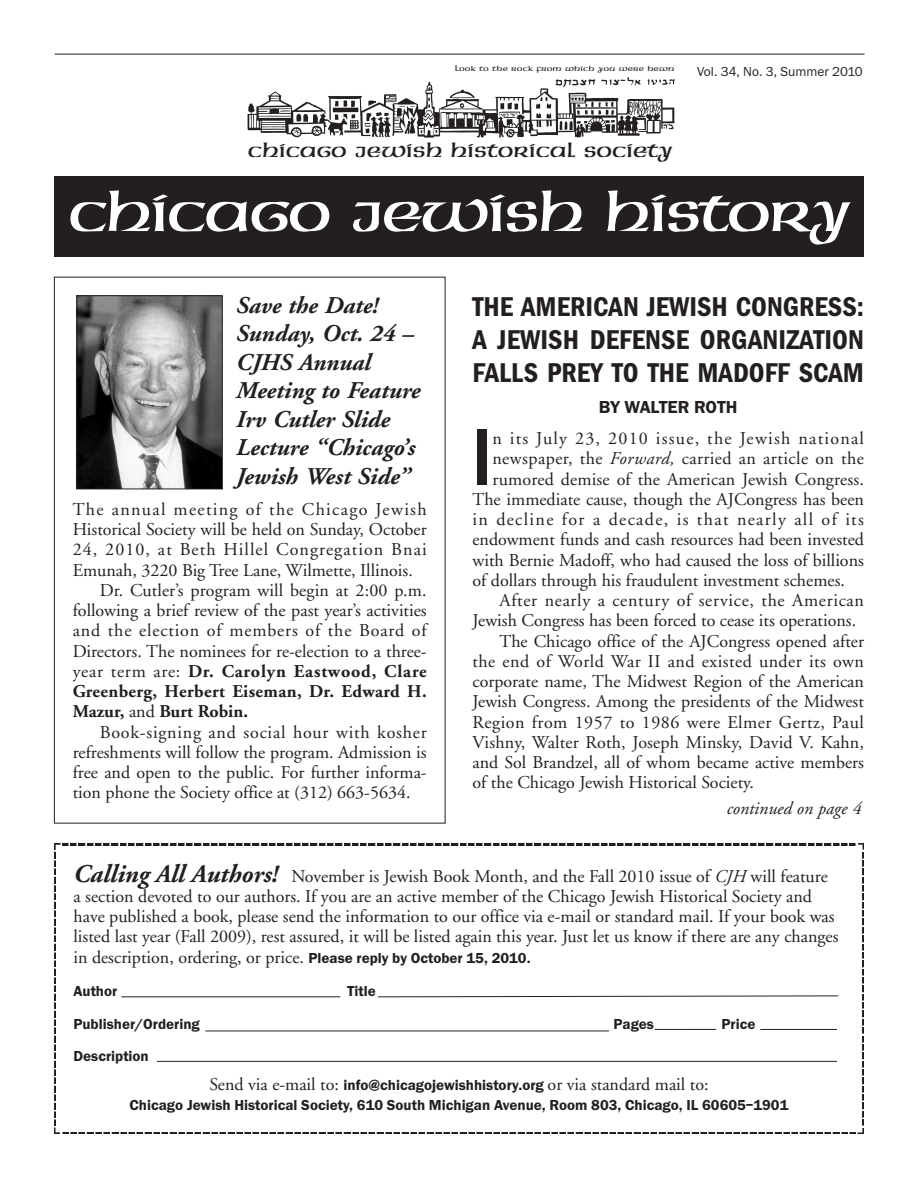
<style>
.page{position:relative;width:918px;height:1188px;background:#fff}
.page>*{position:absolute;margin:0;border:0;box-sizing:border-box;transform-origin:0 0}
.t1{font:83.85px "Franklin Got Cd Md ITC";color:#231f20}
.t2{font:63px "Neue Hammer Unziale Two";letter-spacing:-.06em;color:#fff}
.t3{font:600 28.2px/33px "Franklin Got Cd ITC";color:#231f20;text-align:justify}
.t4{font:italic 700 24px/28.5px "Adobe Garamond";color:#231f20}
.t5{font:22.5px "Neue Hammer Unziale Two";letter-spacing:-.02em;color:#231f20}
.t6{font:18px/20.2px "Adobe Garamond";color:#231f20}
.t7{font:18px "Adobe Garamond";letter-spacing:.025em;color:#231f20}
.t8{font:18px "Adobe Garamond";letter-spacing:.075em;color:#231f20}
.t9{font:18px "Adobe Garamond";letter-spacing:.045em;color:#231f20}
.t10{font:18px "Adobe Garamond";letter-spacing:.04em;color:#231f20}
.t11{font:18px "Adobe Garamond";letter-spacing:.03em;color:#231f20}
.t12{font:18px "Adobe Garamond";letter-spacing:.07em;color:#231f20}
.t13{font:18px "Adobe Garamond";letter-spacing:.06em;color:#231f20}
.t14{font:700 18px "Adobe Garamond";letter-spacing:.045em;color:#231f20}
.t15{font:700 18px "Adobe Garamond";letter-spacing:.02em;color:#231f20}
.t16{font:700 18px "Adobe Garamond";color:#231f20}
.t17{font:italic 18px "Adobe Garamond";color:#231f20}
.t18{font:600 18px "Franklin Got ITC";color:#231f20}
.t19{font:600 15px "Franklin Got ITC";color:#231f20}
.t20{font:13.5px "Franklin Got ITC";color:#231f20}
.t21{font:7.95px "Neue Hammer Unziale Two";letter-spacing:.015em;color:#231f20}
.s1{font-weight:400}
.s2{font-style:italic}
.s3{font-weight:700;font-style:italic;font-size:25.5px}
.s4{font-family:"Franklin Got ITC";font-weight:600;font-size:15px}
</style>
<div class="page">
<hr style="left:55px;top:54px;width:810px;height:1px;background:#231f20">
<div style="left:54px;top:176px;width:810px;height:81px;background:#231f20"></div>
<img style="left:247px;top:81px;width:428px;height:57px">
<img style="left:553px;top:77px;width:122px;height:12px">
<svg style="left:54px;top:844px;width:810px;height:290px"></svg>
<img style="left:78px;top:297px;width:143px;height:190px">
<div style="left:76px;top:295px;width:147px;height:194px;border:1px solid #231f20"></div>
<p class="t21" style="left:455px;top:66px;width:221px">Look to the rock from which you were hewn</p>
<p class="t20" style="left:697px;top:63px;width:167px">Vol. 34, No. 3, Summer 2010</p>
<p class="t5" style="left:248px;top:142px;width:427px">chicago jewish historical society</p>
<h2 class="t2" style="left:67px;top:187px;width:786px">chicago jewish history</h2>
<h3 class="t4" style="left:236px;top:293px;width:186px">Save the Date!<br>Sunday, Oct. 24 –<br>CJHS Annual<br>Meeting to Feature<br>Irv Cutler Slide<br>Lecture “Chicago’s<br>Jewish West Side”</h3>
<p class="t8" style="left:73px;top:502px;width:356px">The annual meeting of the Chicago Jewish</p>
<p class="t6" style="left:73px;top:521px;width:356px">Historical Society will be held on Sunday, October</p>
<p class="t13" style="left:73px;top:542px;width:356px">24, 2010, at Beth Hillel Congregation Bnai</p>
<p class="t6" style="left:73px;top:561px;width:342px">Emunah, 3220 Big Tree Lane, Wilmette, Illinois.</p>
<p class="t6" style="left:100px;top:582px;width:328px">Dr. Cutler’s program will begin at 2:00 p.m.</p>
<p class="t6" style="left:73px;top:602px;width:355px">following a brief review of the past year’s activities</p>
<p class="t9" style="left:73px;top:623px;width:356px">and the election of members of the Board of</p>
<p class="t6" style="left:73px;top:642px;width:356px">Directors. The nominees for re-election to a three-</p>
<p class="t14" style="left:73px;top:664px;width:355px"><span class="s1">year term are:</span> Dr. Carolyn Eastwood, Clare</p>
<p class="t15" style="left:73px;top:684px;width:356px">Greenberg, Herbert Eiseman, Dr. Edward H.</p>
<p class="t16" style="left:73px;top:704px;width:177px">Mazur, <span class="s1">and</span> Burt Robin.</p>
<p class="t9" style="left:100px;top:725px;width:329px">Book-signing and social hour with kosher</p>
<p class="t6" style="left:73px;top:744px;width:355px">refreshments will follow the program. Admission is</p>
<p class="t6" style="left:73px;top:764px;width:356px">free and open to the public. For further informa-</p>
<p class="t6" style="left:73px;top:784px;width:339px">tion phone the Society office at (312) 663-5634.</p>
<h3 class="t3" style="left:472px;top:290px;width:393px">THE AMERICAN JEWISH CONGRESS:<br>A JEWISH DEFENSE ORGANIZATION FALLS PREY TO THE MADOFF SCAM</h3>
<p class="t18" style="left:599px;top:396px;width:140px">BY WALTER ROTH</p>
<h1 class="t1" style="left:472px;top:407px;width:22px">I</h1>
<p class="t12" style="left:492px;top:431px;width:373px">n its July 23, 2010 issue, the Jewish national</p>
<p class="t7" style="left:492px;top:451px;width:373px">newspaper, the <span class="s2">Forward,</span> carried an article on the</p>
<p class="t6" style="left:492px;top:470px;width:373px">rumored demise of the American Jewish Congress.</p>
<p class="t6" style="left:473px;top:490px;width:393px">The immediate cause, though the AJCongress has been</p>
<p class="t8" style="left:473px;top:512px;width:393px">in decline for a decade, is that nearly all of its</p>
<p class="t6" style="left:473px;top:531px;width:393px">endowment funds and cash resources had been invested</p>
<p class="t6" style="left:472px;top:551px;width:393px">with Bernie Madoff, who had caused the loss of billions</p>
<p class="t6" style="left:472px;top:571px;width:374px">of dollars through his fraudulent investment schemes.</p>
<p class="t10" style="left:499px;top:593px;width:366px">After nearly a century of service, the American</p>
<p class="t6" style="left:472px;top:612px;width:385px">Jewish Congress has been forced to cease its operations.</p>
<p class="t6" style="left:499px;top:632px;width:366px">The Chicago office of the AJCongress opened after</p>
<p class="t7" style="left:472px;top:654px;width:393px">the end of World War II and existed under its own</p>
<p class="t6" style="left:472px;top:673px;width:393px">corporate name, The Midwest Region of the American</p>
<p class="t6" style="left:472px;top:693px;width:393px">Jewish Congress. Among the presidents of the Midwest</p>
<p class="t11" style="left:472px;top:715px;width:393px">Region from 1957 to 1986 were Elmer Gertz, Paul</p>
<p class="t6" style="left:472px;top:733px;width:393px">Vishny, Walter Roth, Joseph Minsky, David V. Kahn,</p>
<p class="t6" style="left:472px;top:754px;width:393px">and Sol Brandzel, all of whom became active members</p>
<p class="t6" style="left:472px;top:774px;width:283px">of the Chicago Jewish Historical Society.</p>
<p class="t17" style="left:727px;top:801px;width:136px">continued on page 4</p>
<p class="t6" style="left:73px;top:867px;width:767px"><span class="s3">Calling All Authors!</span> November is Jewish Book Month, and the Fall 2010 issue of <span class="s2">CJH</span> will feature a section devoted to our authors. If you are an active member of the Chicago Jewish Historical Society and have published a book, please send the information to our office via e-mail or standard mail. If your book was listed last year (Fall 2009), rest assured, it will be listed again this year. Just let us know if there are any changes in description, ordering, or price. <span class="s4">Please reply by October 15, 2010.</span></p>
<p class="t19" style="left:74px;top:982px;width:45px">Author</p>
<p class="t19" style="left:347px;top:982px;width:30px">Title</p>
<p class="t19" style="left:74px;top:1015px;width:128px">Publisher/Ordering</p>
<p class="t19" style="left:614px;top:1015px;width:42px">Pages</p>
<p class="t19" style="left:722px;top:1015px;width:35px">Price</p>
<p class="t19" style="left:74px;top:1047px;width:77px">Description</p>
<p class="t6" style="left:209px;top:1075px;width:501px">Send via e-mail to: <span class="s4">info@chicagojewishhistory.org</span> or via standard mail to:</p>
<p class="t19" style="left:130px;top:1096px;width:660px">Chicago Jewish Historical Society, 610 South Michigan Avenue, Room 803, Chicago, IL 60605–1901</p>
</div>
